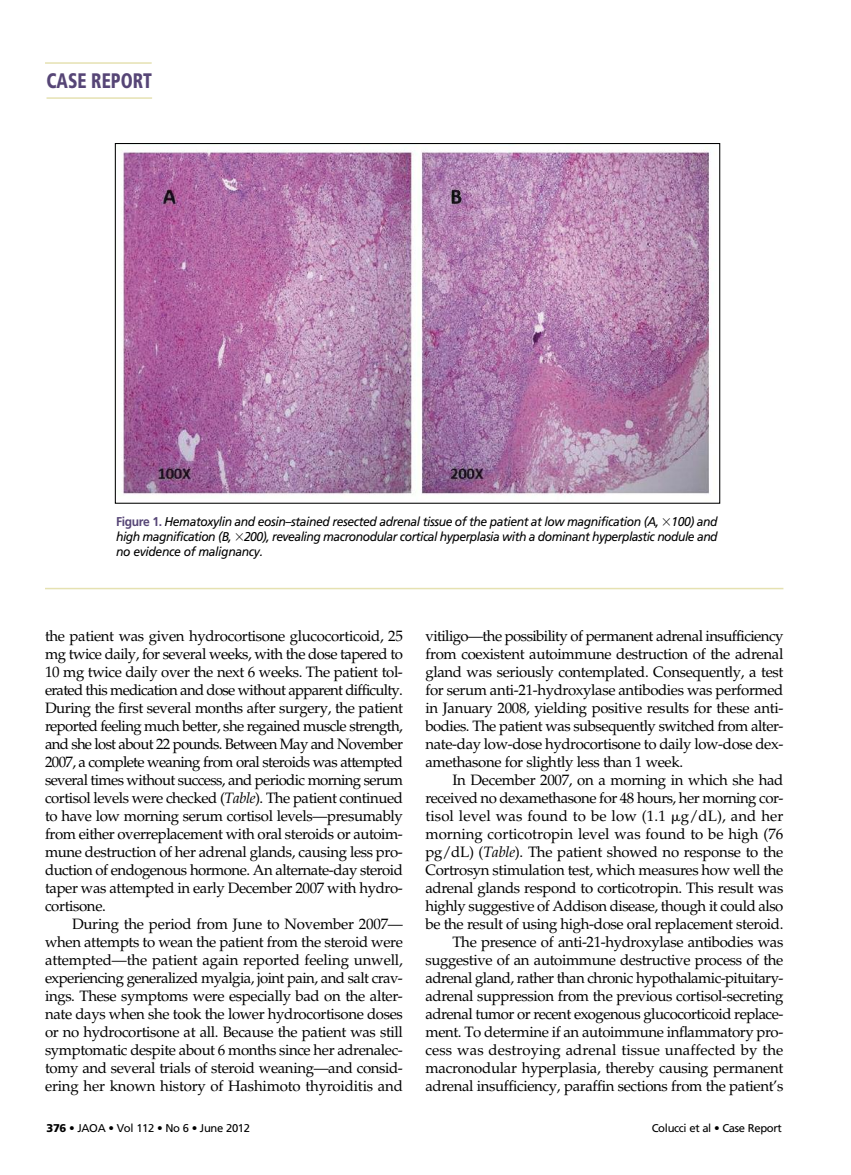
<style>
.page{position:relative;width:851px;height:1175px;background:#fff}
.page>*{position:absolute;margin:0;border:0;box-sizing:border-box;transform-origin:0 0}
.t1{font:900 condensed 21px "Frutiger";color:#564576;scale:.84 1}
.t2{font:15px/18px "Palatino LT Std";letter-spacing:-.025em;color:#000;text-align:justify}
.t3{font:italic 12.75px/15px "Frutiger LT Std";letter-spacing:-.04em;color:#000;text-align:justify;scale:.95 1}
.t4{font:11.25px "Frutiger LT Std";letter-spacing:-.03em;color:#000}
.s1{font-weight:700;font-style:normal;color:#564576}
.s2{font-family:"Universal Std Greekw Math Pi";font-style:normal}
.s3{font-style:italic}
.s4{font-family:"Frutiger";font-weight:900}
.s5{font-family:"Universal Std Greekw Math Pi"}
</style>
<div class="page">
<hr style="left:46px;top:97px;width:106px;height:2px;background:#e5e1b1">
<hr style="left:45px;top:62px;width:107px;height:2px;background:#e5e1b1">
<img style="left:122px;top:150px;width:588px;height:345px">
<hr style="left:45px;top:588px;width:738px;height:1px;background:#e5e1b1">
<h1 class="t1" style="left:47px;top:73px;width:127px">CASE REPORT</h1>
<p class="t3" style="left:116px;top:515px;width:634px"><span class="s1">Figure 1.</span> Hematoxylin and eosin–stained resected adrenal tissue of the patient at low magnification (A, <span class="s2">×</span>100) and high magnification (B, <span class="s2">×</span>200), revealing macronodular cortical hyperplasia with a dominant hyperplastic nodule and no evidence of malignancy.</p>
<p class="t2" style="left:45px;top:629px;width:359px">the patient was given hydrocortisone glucocorticoid, 25 mg twice daily, for several weeks, with the dose tapered to 10 mg twice daily over the next 6 weeks. The patient tol&shy;erated this medication and dose without apparent difficulty.<br>During the first several months after surgery, the patient reported feeling much better, she regained muscle strength, and she lost about 22 pounds. Between May and November 2007, a complete weaning from oral steroids was attempted several times without success, and periodic morning serum cortisol levels were checked (<span class="s3">Table</span>). The patient continued to have low morning serum cortisol levels—presumably from either overreplacement with oral steroids or autoim&shy;mune destruction of her adrenal glands, causing less pro&shy;duction of endogenous hormone. An alternate-day steroid taper was attempted in early December 2007 with hydro&shy;cortisone.</p>
<p class="t2" style="left:45px;top:917px;width:359px;text-indent:27px">During the period from June to November 2007— when attempts to wean the patient from the steroid were attempted—the patient again reported feeling unwell, experiencing generalized myalgia, joint pain, and salt crav&shy;ings. These symptoms were especially bad on the alter&shy;nate days when she took the lower hydrocortisone doses or no hydrocortisone at all. Because the patient was still symptomatic despite about 6 months since her adrenalec&shy;tomy and several trials of steroid weaning—and consid&shy;ering her known history of Hashimoto thyroiditis and</p>
<p class="t4" style="left:46px;top:1124px;width:205px"><span class="s4">376</span> • JAOA • Vol 112 • No 6 • June 2012</p>
<p class="t2" style="left:425px;top:629px;width:359px">vitiligo—the possibility of permanent adrenal insufficiency from coexistent autoimmune destruction of the adrenal gland was seriously contemplated. Consequently, a test for serum anti-21-hydroxylase antibodies was performed in January 2008, yielding positive results for these anti&shy;bodies. The patient was subsequently switched from alter&shy;nate-day low-dose hydrocortisone to daily low-dose dex&shy;amethasone for slightly less than 1 week.</p>
<p class="t2" style="left:425px;top:773px;width:359px;text-align:right">In December 2007, on a morning in which she had received no dexamethasone for 48 hours, her morning cor&shy;tisol level was found to be low (1.1 <span class="s5">μ</span>g/dL), and her morning corticotropin level was found to be high (76 pg/dL) (<span class="s3">Table</span>). The patient showed no response to the Cortrosyn stimulation test, which measures how well the adrenal glands respond to corticotropin. This result was highly suggestive of Addison disease, though it could also be the result of using high-dose oral replacement steroid.<br>The presence of anti-21-hydroxylase antibodies was suggestive of an autoimmune destructive process of the adrenal gland, rather than chronic hypothalamic-pituitary&shy;adrenal suppression from the previous cortisol-secreting adrenal tumor or recent exogenous glucocorticoid replace&shy;ment. To determine if an autoimmune inflammatory pro&shy;cess was destroying adrenal tissue unaffected by the macronodular hyperplasia, thereby causing permanent adrenal insufficiency, paraffin sections from the patient’s</p>
<p class="t4" style="left:651px;top:1124px;width:132px">Colucci et al • Case Report</p>
</div>
